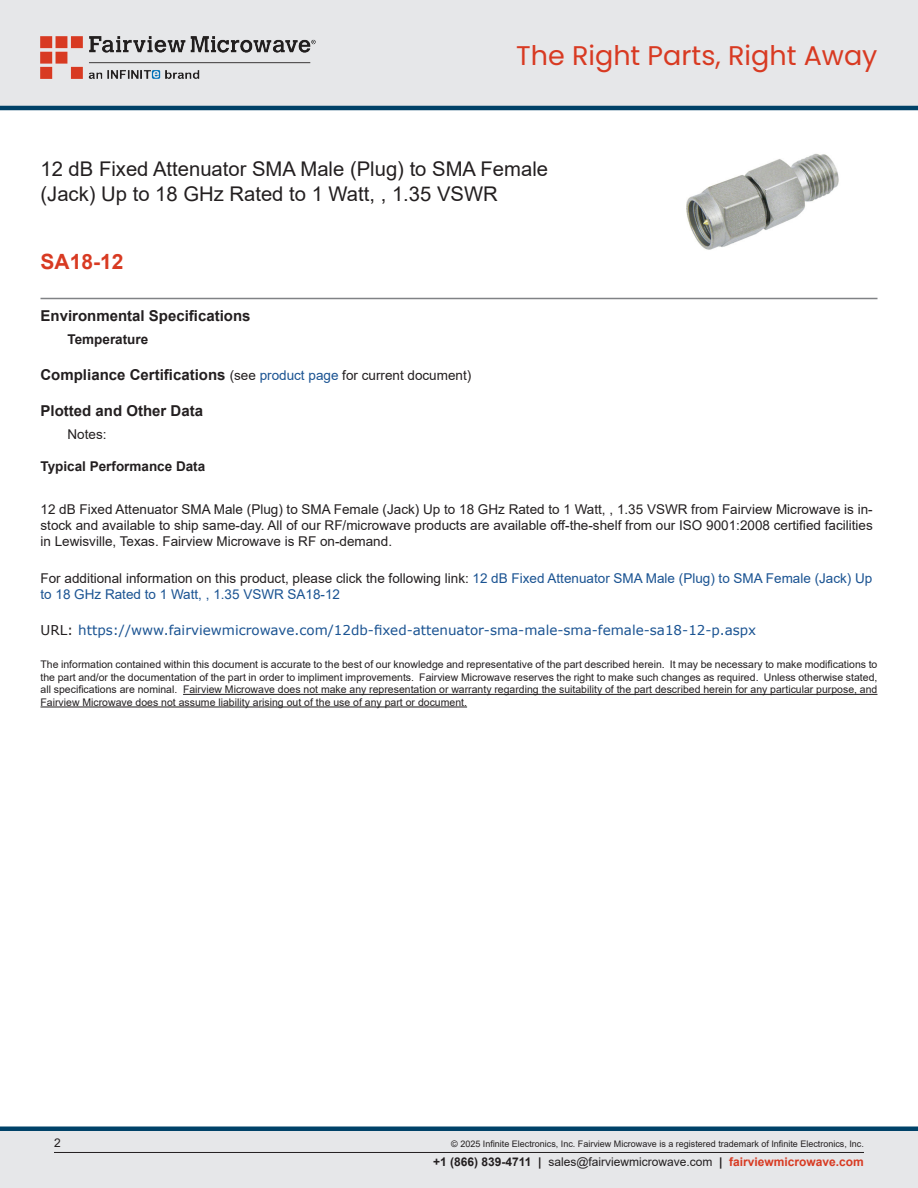
<style>
.page{position:relative;width:918px;height:1188px;background:#fff}
.page>*{position:absolute;margin:0;border:0;box-sizing:border-box;transform-origin:0 0}
.t1{font:27px "Poppins";color:#d83a22}
.Branded_Part_No{font:700 21px "Arial";color:#d83a22}
.Web_Description_Para{font:20.25px/24.3px "Arial";color:#231f20}
.Head1_for_Compliance{font:700 15px "Arial";color:#231f20}
.Head1{font:700 15px "Arial";color:#231f20}
.Web_Description_Para-2{font:13.5px/16.2px "Arial";color:#231f20;text-align:justify}
.Web_Description_Para-3{font:13.5px/16.2px "Arial";color:#1a5392}
.URL_para{font:13.5px "Verdana";color:#1a5392}
.Head2{font:700 13.5px "Arial";color:#231f20}
.Head2_after_Head1{font:700 13.5px "Arial";color:#231f20}
.Specs_Notes_Para{font:13.5px "Arial";color:#231f20}
.t2{font:12px "Arial";color:#231f20}
.t3{font:10.5px/12.6px "Arial";color:#231f20;text-align:justify}
.Copyright_disclaimer{font:9px "Arial";color:#231f20}
.s1{font-weight:400;font-size:13.5px}
.s2{font-weight:400;font-size:13.5px;color:#1a5392}
.s3{color:#231f20}
.s4{font-weight:700}
.s5{font-weight:700;color:#d83a22}
</style>
<div class="page">
<div style="left:0;top:1131px;width:918px;height:57px;background:#e6e7e9"></div>
<div style="left:0;top:1126px;width:918px;height:5px;background:#004268"></div>
<div style="left:0;top:0;width:918px;height:108px;background:#e6e7e9"></div>
<hr style="left:0;top:106px;width:918px;height:4px;background:#004268">
<img style="left:40px;top:36px;width:276px;height:42px">
<hr style="left:54px;top:1152px;width:810px;height:1px;background:#231f20">
<hr style="left:40px;top:298px;width:838px;height:1px;background:#808285">
<img style="left:686px;top:153px;width:153px;height:97px">
<hr style="left:183px;top:694px;width:694px;height:1px;background:#231f20">
<hr style="left:40px;top:707px;width:427px;height:1px;background:#231f20">
<h1 class="t1" style="left:516px;top:40px;width:363px">The Right Parts, Right Away</h1>
<h1 class="Web_Description_Para" style="left:40px;top:157px;width:509px">12 dB Fixed Attenuator SMA Male (Plug) to SMA Female (Jack) Up to 18 GHz Rated to 1 Watt, , 1.35 VSWR</h1>
<p class="Branded_Part_No" style="left:40px;top:247px;width:84px">SA18-12</p>
<p class="Head1" style="left:40px;top:306px;width:212px">Environmental Specifications</p>
<p class="Head2_after_Head1" style="left:68px;top:330px;width:82px">Temperature</p>
<p class="Head1_for_Compliance" style="left:40px;top:365px;width:432px">Compliance Certifications <span class="s1">(see</span> <span class="s2">product page</span> <span class="s1">for current document)</span></p>
<p class="Head1_for_Compliance" style="left:40px;top:401px;width:164px">Plotted and Other Data</p>
<p class="Specs_Notes_Para" style="left:68px;top:425px;width:41px">Notes:</p>
<p class="Head2" style="left:40px;top:456px;width:166px">Typical Performance Data</p>
<h1 class="Web_Description_Para-2" style="left:40px;top:501px;width:834px">12 dB Fixed Attenuator SMA Male (Plug) to SMA Female (Jack) Up to 18 GHz Rated to 1 Watt, , 1.35 VSWR from Fairview Microwave is in&shy;stock and available to ship same-day. All of our RF/microwave products are available off-the-shelf from our ISO 9001:2008 certified facilities in Lewisville, Texas. Fairview Microwave is RF on-demand.</h1>
<h1 class="Web_Description_Para-3" style="left:40px;top:570px;width:833px"><span class="s3">For additional information on this product, please click the following link:</span> 12 dB Fixed Attenuator SMA Male (Plug) to SMA Female (Jack) Up to 18 GHz Rated to 1 Watt, , 1.35 VSWR SA18-12</h1>
<p class="URL_para" style="left:40px;top:621px;width:717px"><span class="s3">URL:</span> https://www.fairviewmicrowave.com/12db-fixed-attenuator-sma-male-sma-female-sa18-12-p.aspx</p>
<p class="t3" style="left:40px;top:658px;width:838px">The information contained within this document is accurate to the best of our knowledge and representative of the part described herein. It may be necessary to make modifications to the part and/or the documentation of the part in order to impliment improvements. Fairview Microwave reserves the right to make such changes as required. Unless otherwise stated, all specifications are nominal. Fairview Microwave does not make any representation or warranty regarding the suitability of the part described herein for any particular purpose, and Fairview Microwave does not assume liability arising out of the use of any part or document.</p>
<p class="t2" style="left:54px;top:1135px;width:8px">2</p>
<p class="Copyright_disclaimer" style="left:451px;top:1138px;width:414px">© 2025 Infinite Electronics, Inc. Fairview Microwave is a registered trademark of Infinite Electronics, Inc.</p>
<p class="t2" style="left:433px;top:1153px;width:432px"><span class="s4">+1 (866) 839-4711 |</span> sales@fairviewmicrowave.com <span class="s4">|</span> <span class="s5">fairviewmicrowave.com</span></p>
</div>
